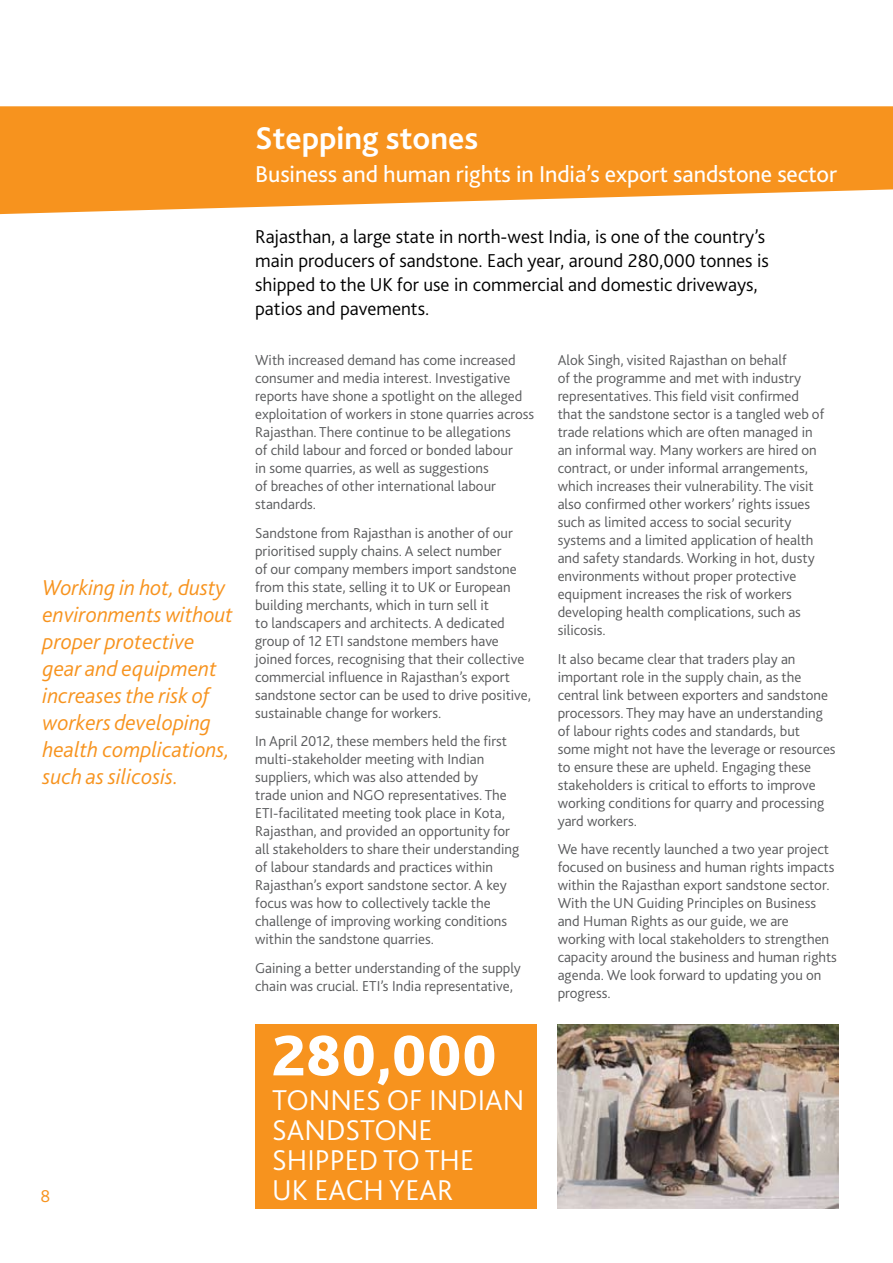
<style>
.page{position:relative;width:893px;height:1263px;background:#fff}
.page>*{position:absolute;margin:0;border:0;box-sizing:border-box;transform-origin:0 0}
.t1{font:800 60px "Bliss 2";color:#fff}
.t2{font:700 33px "Bliss 2";color:#fff}
.t3{font:300 30px/30px "Bliss 2";color:#fff}
.t4{font:24px "Bliss 2";letter-spacing:-.005em;color:#fff}
.t5{font:italic 300 22.5px/27px "Bliss 2";color:#f7931e}
.t6{font:300 19.5px/24px "Bliss 2";color:#000}
.t7{font:300 18px "Bliss 2";color:#f7931e}
.t8{font:300 15px/18px "Bliss 2";color:#58595b}
</style>
<div class="page">
<svg style="left:0;top:106px;width:893px;height:108px;background:#f79f38"></svg>
<div style="left:255px;top:1025px;width:281px;height:184px;background:#f7931e"></div>
<img style="left:558px;top:1025px;width:281px;height:184px">
<h3 class="t5" style="left:43px;top:574px;width:192px">Working in hot, dusty environments without proper protective gear and equipment increases the risk of workers developing health complications, such as silicosis.</h3>
<p class="t7" style="left:40px;top:1184px;width:11px">8</p>
<h2 class="t2" style="left:255px;top:117px;width:225px">Stepping stones</h2>
<h3 class="t4" style="left:255px;top:159px;width:583px">Business and human rights in India’s export sandstone sector</h3>
<h3 class="t6" style="left:255px;top:224px;width:515px">Rajasthan, a large state in north-west India, is one of the country’s main producers of sandstone. Each year, around 280,000 tonnes is shipped to the UK for use in commercial and domestic driveways, patios and pavements.</h3>
<p class="t8" style="left:255px;top:351px;width:281px">With increased demand has come increased consumer and media interest. Investigative reports have shone a spotlight on the alleged exploitation of workers in stone quarries across Rajasthan. There continue to be allegations<br>of child labour and forced or bonded labour<br>in some quarries, as well as suggestions<br>of breaches of other international labour standards.</p>
<p class="t8" style="left:255px;top:523px;width:277px">Sandstone from Rajasthan is another of our prioritised supply chains. A select number<br>of our company members import sandstone from this state, selling it to UK or European building merchants, which in turn sell it<br>to landscapers and architects. A dedicated group of 12 ETI sandstone members have joined forces, recognising that their collective commercial influence in Rajasthan’s export sandstone sector can be used to drive positive, sustainable change for workers.</p>
<p class="t8" style="left:255px;top:732px;width:266px">In April 2012, these members held the first multi-stakeholder meeting with Indian suppliers, which was also attended by<br>trade union and NGO representatives. The ETI-facilitated meeting took place in Kota, Rajasthan, and provided an opportunity for all stakeholders to share their understanding of labour standards and practices within Rajasthan’s export sandstone sector. A key focus was how to collectively tackle the challenge of improving working conditions within the sandstone quarries.</p>
<p class="t8" style="left:255px;top:959px;width:267px">Gaining a better understanding of the supply chain was crucial. ETI’s India representative,</p>
<h1 class="t1" style="left:272px;top:1018px;width:226px">280,000</h1>
<h3 class="t3" style="left:272px;top:1085px;width:254px">TONNES OF INDIAN<br>SANDSTONE<br>SHIPPED TO THE<br>UK EACH YEAR</h3>
<p class="t8" style="left:558px;top:351px;width:268px">Alok Singh, visited Rajasthan on behalf<br>of the programme and met with industry representatives. This field visit confirmed that the sandstone sector is a tangled web of trade relations which are often managed in an informal way. Many workers are hired on contract, or under informal arrangements, which increases their vulnerability. The visit also confirmed other workers’ rights issues such as limited access to social security systems and a limited application of health and safety standards. Working in hot, dusty environments without proper protective equipment increases the risk of workers developing health complications, such as silicosis.</p>
<p class="t8" style="left:558px;top:649px;width:279px">It also became clear that traders play an important role in the supply chain, as the central link between exporters and sandstone processors. They may have an understanding of labour rights codes and standards, but some might not have the leverage or resources to ensure these are upheld. Engaging these stakeholders is critical to efforts to improve working conditions for quarry and processing yard workers.</p>
<p class="t8" style="left:558px;top:840px;width:281px">We have recently launched a two year project focused on business and human rights impacts within the Rajasthan export sandstone sector.<br>With the UN Guiding Principles on Business and Human Rights as our guide, we are working with local stakeholders to strengthen capacity around the business and human rights agenda. We look forward to updating you on progress.</p>
</div>
